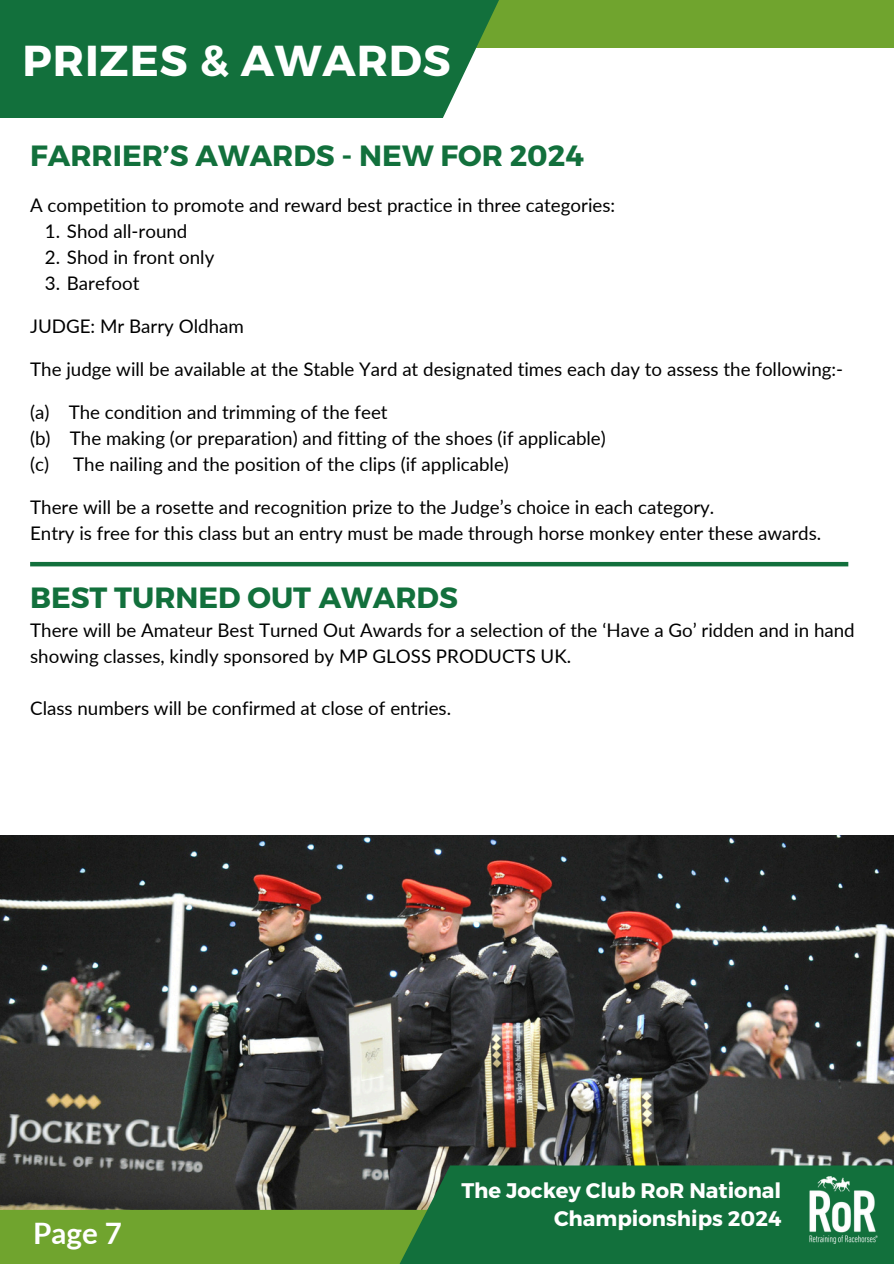
<style>
.page{position:relative;width:894px;height:1264px;background:#fff}
.page>*{position:absolute;margin:0;border:0;box-sizing:border-box;transform-origin:0 0}
.t1{font:700 43.2px "Montserrat";letter-spacing:.02em;color:#fff}
.t2{font:700 29.55px "Lato";color:#fff}
.t3{font:700 29.25px "Montserrat";color:#12703c}
.t4{font:700 21px/27.3px "Montserrat";color:#fff;text-align:right}
.t5{font:18.75px/26px "Lato";color:#000}
</style>
<div class="page">
<div style="left:356px;top:0;width:537px;height:48px;background:#70a42e"></div>
<img style="left:0;top:835px;width:893px;height:374px">
<div style="left:0;top:1209px;width:848px;height:54px;background:#70a42e"></div>
<div style="left:383px;top:1165px;width:510px;height:98px;background:#12703c"></div>
<div style="left:0;top:0;width:499px;height:118px;background:#12703c"></div>
<img style="left:793px;top:1159px;width:100px;height:85px">
<hr style="left:30px;top:562px;width:818px;height:4px;background:#12703c">
<p class="t1" style="left:23px;top:32px;width:429px">PRIZES &amp; AWARDS</p>
<p class="t3" style="left:30px;top:136px;width:555px">FARRIER’S AWARDS - NEW FOR 2024</p>
<p class="t5" style="left:30px;top:192px;width:586px">A competition to promote and reward best practice in three categories:</p>
<p class="t5" style="left:45px;top:218px;width:144px">1. Shod all-round</p>
<p class="t5" style="left:45px;top:244px;width:171px">2. Shod in front only</p>
<p class="t5" style="left:45px;top:270px;width:96px">3. Barefoot</p>
<p class="t5" style="left:30px;top:313px;width:215px">JUDGE: Mr Barry Oldham</p>
<p class="t5" style="left:30px;top:356px;width:814px">The judge will be available at the Stable Yard at designated times each day to assess the following:-</p>
<p class="t5" style="left:30px;top:399px;width:359px">(a) The condition and trimming of the feet</p>
<p class="t5" style="left:30px;top:425px;width:577px">(b) The making (or preparation) and fitting of the shoes (if applicable)</p>
<p class="t5" style="left:30px;top:451px;width:480px">(c) The nailing and the position of the clips (if applicable)</p>
<p class="t5" style="left:30px;top:494px;width:685px">There will be a rosette and recognition prize to the Judge’s choice in each category.</p>
<p class="t5" style="left:30px;top:520px;width:792px">Entry is free for this class but an entry must be made through horse monkey enter these awards.</p>
<p class="t3" style="left:30px;top:578px;width:429px">BEST TURNED OUT AWARDS</p>
<p class="t5" style="left:30px;top:617px;width:825px">There will be Amateur Best Turned Out Awards for a selection of the ‘Have a Go’ ridden and in hand showing classes, kindly sponsored by MP GLOSS PRODUCTS UK.</p>
<p class="t5" style="left:30px;top:695px;width:422px">Class numbers will be confirmed at close of entries.</p>
<h3 class="t2" style="left:33px;top:1214px;width:90px">Page 7</h3>
<h4 class="t4" style="left:461px;top:1176px;width:321px">The Jockey Club RoR National<br>Championships 2024</h4>
</div>
